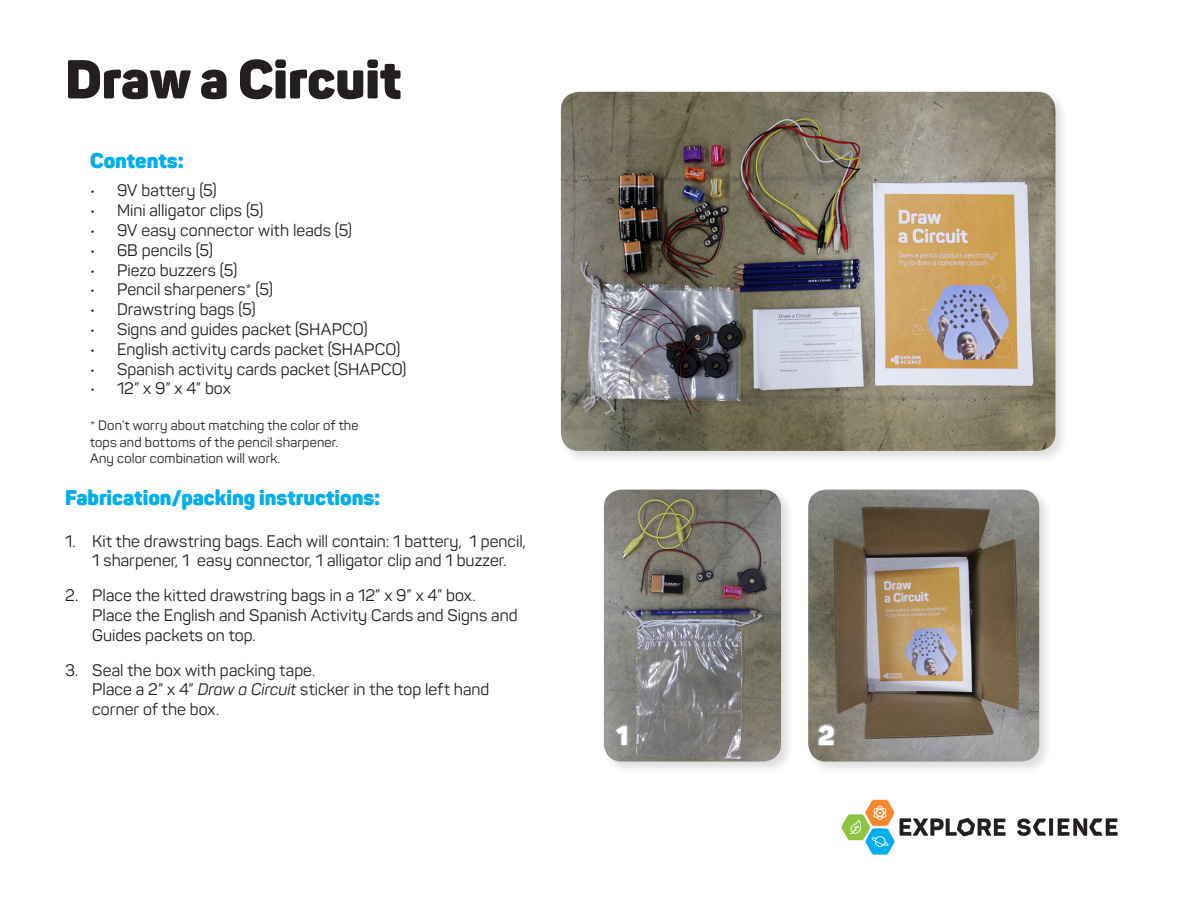
<style>
.page{position:relative;width:1188px;height:918px;background:#fff}
.page>*{position:absolute;margin:0;border:0;box-sizing:border-box;transform-origin:0 0}
.t1{font:900 54px "Panton";color:#231f20}
.t2{font:900 27px "Panton";color:#fff}
.t3{font:900 21px "Panton";color:#00aeef}
.t4{font:16.5px/19.8px "Panton";letter-spacing:.005em;color:#231f20}
.t5{font:13.5px/16.2px "Panton";letter-spacing:.01em;color:#231f20}
.s1{font-style:italic}
</style>
<div class="page">
<img style="left:841px;top:799px;width:277px;height:56px">
<div style="left:558px;top:89px;width:511px;height:375px;background:#231f20;opacity:.15"></div>
<img style="left:561px;top:92px;width:494px;height:359px">
<div style="left:601px;top:487px;width:193px;height:288px;background:#231f20;opacity:.15"></div>
<img style="left:604px;top:490px;width:177px;height:272px">
<div style="left:805px;top:487px;width:248px;height:288px;background:#231f20;opacity:.15"></div>
<img style="left:808px;top:490px;width:231px;height:272px">
<svg style="left:815px;top:722px;width:22px;height:26px"></svg>
<svg style="left:613px;top:722px;width:17px;height:26px"></svg>
<p class="t1" style="left:65px;top:45px;width:338px">Draw a Circuit</p>
<p class="t3" style="left:90px;top:147px;width:95px">Contents:</p>
<p class="t4" style="left:90px;top:181px;width:128px">• 9V battery (5)</p>
<p class="t4" style="left:90px;top:200px;width:175px">• Mini alligator clips (5)</p>
<p class="t4" style="left:90px;top:220px;width:264px">• 9V easy connector with leads (5)</p>
<p class="t4" style="left:90px;top:240px;width:125px">• 6B pencils (5)</p>
<p class="t4" style="left:90px;top:260px;width:149px">• Piezo buzzers (5)</p>
<p class="t4" style="left:90px;top:280px;width:184px">• Pencil sharpeners* (5)</p>
<p class="t4" style="left:90px;top:299px;width:167px">• Drawstring bags (5)</p>
<p class="t4" style="left:90px;top:319px;width:279px">• Signs and guides packet (SHAPCO)</p>
<p class="t4" style="left:90px;top:339px;width:312px">• English activity cards packet (SHAPCO)</p>
<p class="t4" style="left:90px;top:359px;width:318px">• Spanish activity cards packet (SHAPCO)</p>
<p class="t4" style="left:90px;top:379px;width:142px">• 12” x 9” x 4” box</p>
<p class="t5" style="left:90px;top:418px;width:270px">* Don’t worry about matching the color of the tops and bottoms of the pencil sharpener.<br>Any color combination will work.</p>
<p class="t3" style="left:65px;top:484px;width:316px">Fabrication/packing instructions:</p>
<p class="t4" style="left:65px;top:531px;width:462px;text-align:center">1. Kit the drawstring bags. Each will contain: 1 battery, 1 pencil,<br>1 sharpener, 1 easy connector, 1 alligator clip and 1 buzzer.</p>
<p class="t4" style="left:92px;top:585px;width:427px;text-indent:-27px">2. Place the kitted drawstring bags in a 12” x 9” x 4” box.<br>Place the English and Spanish Activity Cards and Signs and<br>Guides packets on top.</p>
<p class="t4" style="left:92px;top:660px;width:399px;text-indent:-27px">3. Seal the box with packing tape.<br>Place a 2” x 4” <span class="s1">Draw a Circuit</span> sticker in the top left hand corner of the box.</p>
<p class="t2" style="left:616px;top:718px;width:14px">1</p>
<p class="t2" style="left:818px;top:718px;width:18px">2</p>
</div>
